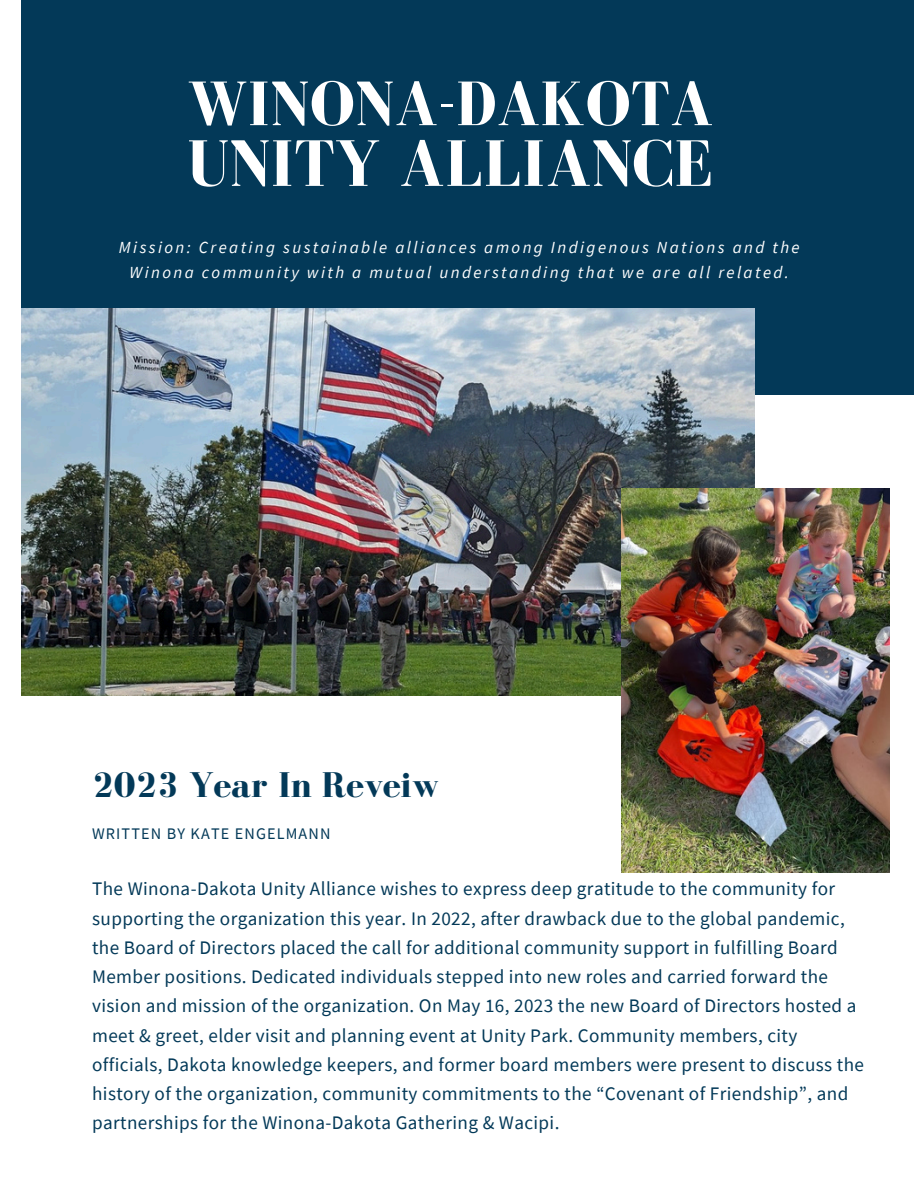
<style>
.page{position:relative;width:918px;height:1188px;background:#fff}
.page>*{position:absolute;margin:0;border:0;box-sizing:border-box;transform-origin:0 0}
.t1{font:700 67.5px "Bodoni FLF";color:#fff}
.t2{font:700 64.5px "Bodoni FLF";color:#fff}
.t3{font:700 36.75px "Bodoni FLF";color:#033958}
.t4{font:19.2px/29.2px "Source Sans Pro";letter-spacing:.02em;color:#033958}
.t5{font:italic 16.95px/25.3px "Source Sans Pro";letter-spacing:.14em;color:#fff;text-align:center}
.t6{font:16.2px "Source Sans Pro";letter-spacing:.07em;color:#033958}
</style>
<div class="page">
<div style="left:21px;top:0;width:892px;height:395px;background:#033958"></div>
<img style="left:21px;top:308px;width:734px;height:387px">
<img style="left:621px;top:489px;width:269px;height:383px">
<h1 class="t2" style="left:187px;top:69px;width:528px">WINONA-DAKOTA</h1>
<h1 class="t1" style="left:187px;top:127px;width:527px">UNITY ALLIANCE</h1>
<h3 class="t5" style="left:119px;top:234px;width:682px">Mission: Creating sustainable alliances among Indigenous Nations and the<br>Winona community with a mutual understanding that we are all related.</h3>
<h2 class="t3" style="left:92px;top:765px;width:348px">2023 Year In Reveiw</h2>
<p class="t6" style="left:92px;top:823px;width:240px">WRITTEN BY KATE ENGELMANN</p>
<h3 class="t4" style="left:92px;top:874px;width:773px">The Winona-Dakota Unity Alliance wishes to express deep gratitude to the community for supporting the organization this year. In 2022, after drawback due to the global pandemic, the Board of Directors placed the call for additional community support in fulfilling Board Member positions. Dedicated individuals stepped into new roles and carried forward the vision and mission of the organization. On May 16, 2023 the new Board of Directors hosted a meet &amp; greet, elder visit and planning event at Unity Park. Community members, city officials, Dakota knowledge keepers, and former board members were present to discuss the history of the organization, community commitments to the “Covenant of Friendship”, and partnerships for the Winona-Dakota Gathering &amp; Wacipi.</h3>
</div>
